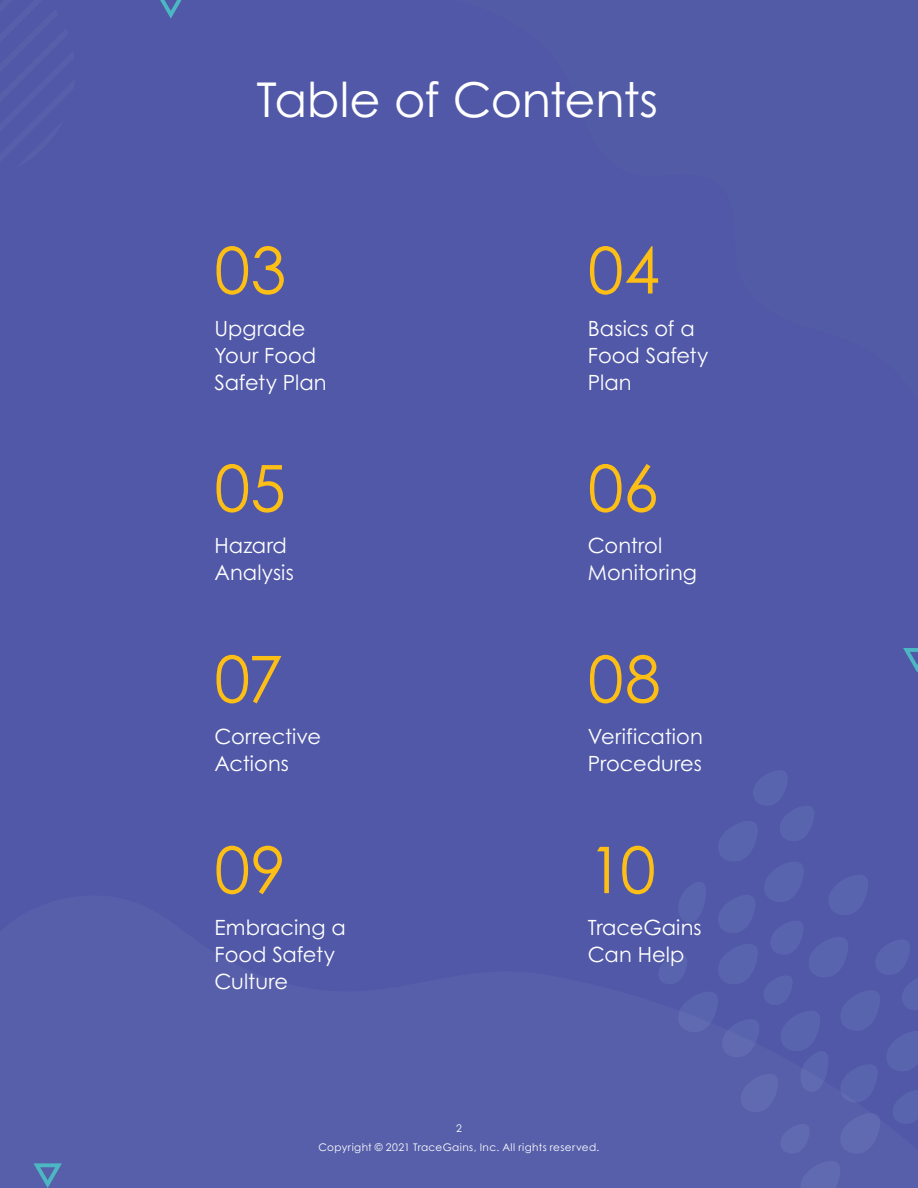
<style>
.page{position:relative;width:918px;height:1188px;background:#5058a7}
.page>*{position:absolute;margin:0;border:0;box-sizing:border-box;transform-origin:0 0}
.large_number{font:64.5px "Century Gothic";color:#fdbe15}
.section_header_2{font:48px "Century Gothic";letter-spacing:-.015em;color:#fff}
.quote_med{font:21px/27px "Century Gothic";color:#fff}
.t1{font:10.5px "Century Gothic";letter-spacing:.035em;color:#fff}
</style>
<div class="page">
<svg style="left:33px;top:1163px;width:29px;height:25px"></svg>
<svg style="left:903px;top:648px;width:15px;height:25px"></svg>
<svg style="left:160px;top:0;width:22px;height:19px"></svg>
<svg style="left:659px;top:771px;width:259px;height:417px"></svg>
<p class="section_header_2" style="left:256px;top:70px;width:403px">Table of Contents</p>
<p class="large_number" style="left:214px;top:231px;width:73px">03</p>
<p class="large_number" style="left:588px;top:231px;width:73px">04</p>
<p class="quote_med" style="left:214px;top:314px;width:114px">Upgrade<br>Your Food<br>Safety Plan</p>
<p class="quote_med" style="left:588px;top:314px;width:122px">Basics of a<br>Food Safety<br>Plan</p>
<p class="large_number" style="left:214px;top:449px;width:73px">05</p>
<p class="large_number" style="left:588px;top:449px;width:72px">06</p>
<p class="quote_med" style="left:214px;top:532px;width:81px">Hazard<br>Analysis</p>
<p class="quote_med" style="left:588px;top:532px;width:111px">Control<br>Monitoring</p>
<p class="large_number" style="left:214px;top:640px;width:70px">07</p>
<p class="large_number" style="left:588px;top:640px;width:74px">08</p>
<p class="quote_med" style="left:214px;top:723px;width:108px">Corrective<br>Actions</p>
<p class="quote_med" style="left:588px;top:723px;width:116px">Verification<br>Procedures</p>
<p class="large_number" style="left:214px;top:831px;width:73px">09</p>
<p class="large_number" style="left:588px;top:831px;width:69px">10</p>
<p class="quote_med" style="left:214px;top:914px;width:133px">Embracing a<br>Food Safety<br>Culture</p>
<p class="quote_med" style="left:588px;top:914px;width:115px">TraceGains<br>Can Help</p>
<p class="t1" style="left:456px;top:1121px;width:7px">2</p>
<p class="t1" style="left:319px;top:1141px;width:282px">Copyright © 2021 TraceGains, Inc. All rights reserved.</p>
</div>
